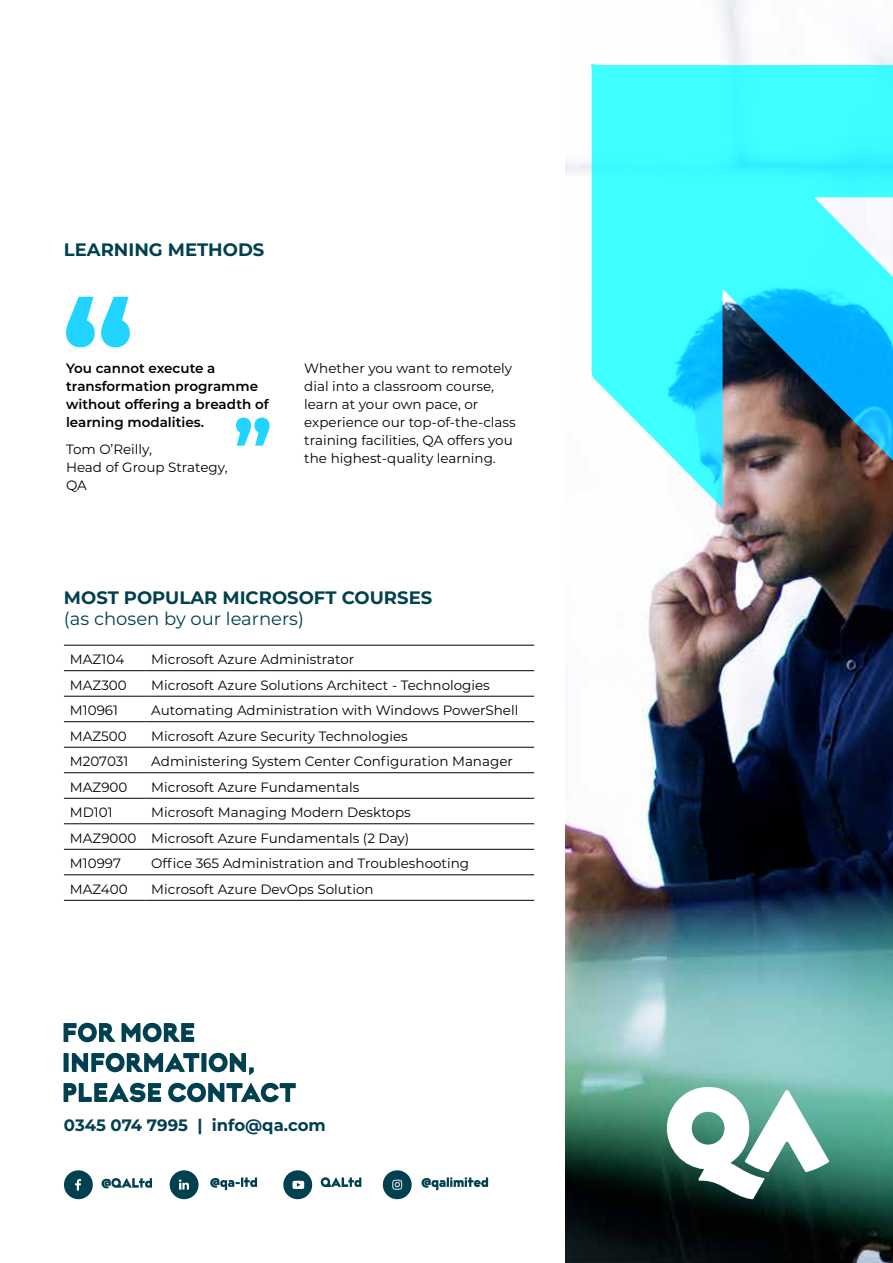
<style>
.page{position:relative;width:893px;height:1263px;background:#fff}
.page>*{position:absolute;margin:0;border:0;box-sizing:border-box;transform-origin:0 0}
.t1{font:700 18px "Montserrat";color:#00404f}
.t2{font:18px "Montserrat";color:#00404f}
.t3{font:700 16.5px "Montserrat";color:#004050}
.t4{font:13.5px/18px "Montserrat";color:#000}
.t5{font:600 13.5px/18px "Montserrat";color:#000}
</style>
<div class="page">
<img style="left:566px;top:0;width:327px;height:1263px">
<svg style="left:667px;top:1081px;width:162px;height:118px"></svg>
<div style="left:64px;top:1170px;width:29px;height:29px;background:#00404f;border-radius:50%"></div>
<svg style="left:75px;top:1179px;width:6px;height:11px"></svg>
<div style="left:170px;top:1170px;width:29px;height:29px;background:#00404f;border-radius:50%"></div>
<svg style="left:179px;top:1179px;width:10px;height:10px"></svg>
<div style="left:283px;top:1170px;width:29px;height:29px;background:#00404f;border-radius:50%"></div>
<svg style="left:292px;top:1181px;width:12px;height:8px"></svg>
<div style="left:383px;top:1170px;width:29px;height:29px;background:#00404f;border-radius:50%"></div>
<svg style="left:392px;top:1180px;width:10px;height:10px"></svg>
<svg style="left:321px;top:1177px;width:40px;height:10px"></svg>
<svg style="left:421px;top:1177px;width:67px;height:13px"></svg>
<svg style="left:210px;top:1177px;width:47px;height:13px"></svg>
<svg style="left:102px;top:1178px;width:50px;height:10px"></svg>
<hr style="left:64px;top:645px;width:81px;height:1px;background:#000">
<hr style="left:145px;top:645px;width:389px;height:1px;background:#000">
<hr style="left:64px;top:670px;width:81px;height:1px;background:#000">
<hr style="left:145px;top:670px;width:389px;height:1px;background:#000">
<hr style="left:64px;top:696px;width:81px;height:1px;background:#000">
<hr style="left:145px;top:696px;width:389px;height:1px;background:#000">
<hr style="left:64px;top:721px;width:81px;height:1px;background:#000">
<hr style="left:145px;top:721px;width:389px;height:1px;background:#000">
<hr style="left:64px;top:747px;width:81px;height:1px;background:#000">
<hr style="left:145px;top:747px;width:389px;height:1px;background:#000">
<hr style="left:64px;top:772px;width:81px;height:1px;background:#000">
<hr style="left:145px;top:772px;width:389px;height:1px;background:#000">
<hr style="left:64px;top:798px;width:81px;height:1px;background:#000">
<hr style="left:145px;top:798px;width:389px;height:1px;background:#000">
<hr style="left:64px;top:823px;width:81px;height:1px;background:#000">
<hr style="left:145px;top:823px;width:389px;height:1px;background:#000">
<hr style="left:64px;top:849px;width:81px;height:1px;background:#000">
<hr style="left:145px;top:849px;width:389px;height:1px;background:#000">
<hr style="left:64px;top:874px;width:81px;height:1px;background:#000">
<hr style="left:145px;top:874px;width:389px;height:1px;background:#000">
<hr style="left:64px;top:900px;width:81px;height:1px;background:#000">
<hr style="left:145px;top:900px;width:389px;height:1px;background:#000">
<svg style="left:591px;top:64px;width:302px;height:476px;background:#55d2dc"></svg>
<svg style="left:64px;top:1083px;width:232px;height:19px"></svg>
<svg style="left:64px;top:1053px;width:190px;height:22px"></svg>
<svg style="left:64px;top:1023px;width:130px;height:19px"></svg>
<svg style="left:66px;top:297px;width:64px;height:50px"></svg>
<svg style="left:236px;top:417px;width:33px;height:29px"></svg>
<h1 class="t1" style="left:64px;top:237px;width:202px">LEARNING METHODS</h1>
<p class="t5" style="left:66px;top:359px;width:204px">You cannot execute a transformation programme without offering a breadth of learning modalities.</p>
<p class="t4" style="left:66px;top:439px;width:163px">Tom O’Reilly,<br>Head of Group Strategy,<br>QA</p>
<p class="t4" style="left:304px;top:359px;width:213px">Whether you want to remotely dial into a classroom course, learn at your own pace, or experience our top-of-the-class training facilities, QA offers you the highest-quality learning.</p>
<h1 class="t1" style="left:64px;top:585px;width:370px">MOST POPULAR MICROSOFT COURSES</h1>
<h1 class="t2" style="left:64px;top:606px;width:241px">(as chosen by our learners)</h1>
<p class="t4" style="left:70px;top:650px;width:56px">MAZ104</p>
<p class="t4" style="left:151px;top:650px;width:204px">Microsoft Azure Administrator</p>
<p class="t4" style="left:70px;top:675px;width:58px">MAZ300</p>
<p class="t4" style="left:151px;top:675px;width:340px">Microsoft Azure Solutions Architect - Technologies</p>
<p class="t4" style="left:70px;top:701px;width:50px">M10961</p>
<p class="t4" style="left:151px;top:701px;width:368px">Automating Administration with Windows PowerShell</p>
<p class="t4" style="left:70px;top:726px;width:58px">MAZ500</p>
<p class="t4" style="left:151px;top:726px;width:258px">Microsoft Azure Security Technologies</p>
<p class="t4" style="left:70px;top:752px;width:60px">M207031</p>
<p class="t4" style="left:151px;top:752px;width:363px">Administering System Center Configuration Manager</p>
<p class="t4" style="left:70px;top:777px;width:59px">MAZ900</p>
<p class="t4" style="left:151px;top:777px;width:210px">Microsoft Azure Fundamentals</p>
<p class="t4" style="left:70px;top:803px;width:44px">MD101</p>
<p class="t4" style="left:70px;top:799px;width:342px;line-height:25.5px;text-align:justify;text-indent:81px">Microsoft Managing Modern Desktops MAZ9000 Microsoft Azure Fundamentals (2 Day)<br>M10997</p>
<p class="t4" style="left:151px;top:854px;width:319px">Office 365 Administration and Troubleshooting</p>
<p class="t4" style="left:70px;top:880px;width:59px">MAZ400</p>
<p class="t4" style="left:151px;top:880px;width:224px">Microsoft Azure DevOps Solution</p>
<p class="t3" style="left:64px;top:1113px;width:263px">0345 074 7995 | info@qa.com</p>
</div>
